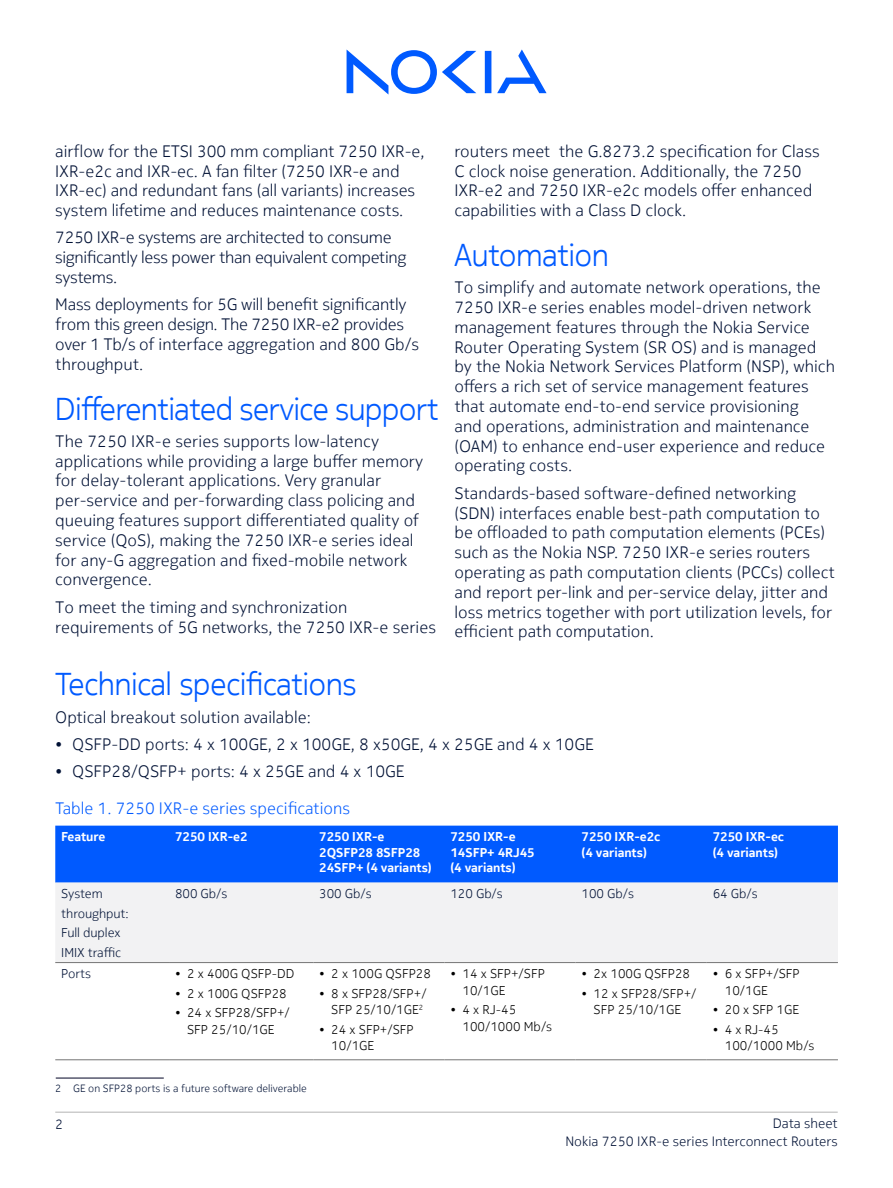
<style>
.page{position:relative;width:893px;height:1188px;background:#fff}
.page>*{position:absolute;margin:0;border:0;box-sizing:border-box;transform-origin:0 0}
.t1{font:300 31.5px "Nokia Pure Headline";letter-spacing:-.005em;color:#005aff}
.t2{font:300 16.5px/19.8px "Nokia Pure Text";color:#001135}
.t3{font:300 16.5px/19.8px "Nokia Pure Text";letter-spacing:-.02em;color:#001135}
.t4{font:300 16.5px "Nokia Pure Text";color:#005aff}
.t5{font:300 13.5px/18.6px "Nokia Pure Text";color:#001135;text-align:right}
.t6{font:300 12.75px/16.5px "Nokia Pure Text";color:#000}
.t7{font:700 12.75px/15.3px "Nokia Pure Text";letter-spacing:-.005em;color:#fff}
.t8{font:300 12.75px/19.5px "Nokia Pure Text";letter-spacing:-.005em;color:#001135}
.t9{font:300 10.5px "Nokia Pure Text";color:#001135}
</style>
<div class="page">
<hr style="left:55px;top:1112px;width:783px;height:1px;background:#ccc">
<svg style="left:347px;top:50px;width:200px;height:45px"></svg>
<div style="left:55px;top:826px;width:783px;height:57px;background:#005aff"></div>
<div style="left:56px;top:883px;width:782px;height:79px;background:#f2f2f3"></div>
<hr style="left:55px;top:962px;width:114px;height:1px;background:#757575">
<hr style="left:169px;top:962px;width:144px;height:1px;background:#757575">
<hr style="left:313px;top:962px;width:131px;height:1px;background:#757575">
<hr style="left:444px;top:962px;width:132px;height:1px;background:#757575">
<hr style="left:576px;top:962px;width:131px;height:1px;background:#757575">
<hr style="left:707px;top:962px;width:131px;height:1px;background:#757575">
<hr style="left:55px;top:1059px;width:114px;height:1px;background:#757575">
<hr style="left:169px;top:1059px;width:144px;height:1px;background:#757575">
<hr style="left:313px;top:1059px;width:131px;height:1px;background:#757575">
<hr style="left:444px;top:1059px;width:132px;height:1px;background:#757575">
<hr style="left:576px;top:1059px;width:131px;height:1px;background:#757575">
<hr style="left:707px;top:1059px;width:131px;height:1px;background:#757575">
<hr style="left:56px;top:1078px;width:108px;height:1px;background:#000324">
<p class="t2" style="left:55px;top:141px;width:371px">airflow for the ETSI 300 mm compliant 7250 IXR-e, IXR-e2c and IXR-ec. A fan filter (7250 IXR-e and IXR-ec) and redundant fans (all variants) increases system lifetime and reduces maintenance costs.</p>
<p class="t3" style="left:55px;top:228px;width:353px">7250 IXR-e systems are architected to consume significantly less power than equivalent competing systems.</p>
<p class="t2" style="left:55px;top:295px;width:365px">Mass deployments for 5G will benefit significantly from this green design. The 7250 IXR-e2 provides over 1 Tb/s of interface aggregation and 800 Gb/s throughput.</p>
<h1 class="t1" style="left:55px;top:389px;width:385px">Differentiated service support</h1>
<p class="t2" style="left:55px;top:431px;width:370px">The 7250 IXR-e series supports low-latency applications while providing a large buffer memory for delay-tolerant applications. Very granular per-service and per-forwarding class policing and queuing features support differentiated quality of service (QoS), making the 7250 IXR-e series ideal for any-G aggregation and fixed-mobile network convergence.</p>
<p class="t2" style="left:55px;top:597px;width:382px">To meet the timing and synchronization requirements of 5G networks, the 7250 IXR-e series</p>
<p class="t2" style="left:454px;top:141px;width:367px">routers meet the G.8273.2 specification for Class C clock noise generation. Additionally, the 7250<br>IXR-e2 and 7250 IXR-e2c models offer enhanced capabilities with a Class D clock.</p>
<h1 class="t1" style="left:454px;top:235px;width:156px">Automation</h1>
<p class="t2" style="left:454px;top:277px;width:382px">To simplify and automate network operations, the 7250 IXR-e series enables model-driven network management features through the Nokia Service Router Operating System (SR OS) and is managed by the Nokia Network Services Platform (NSP), which offers a rich set of service management features that automate end-to-end service provisioning<br>and operations, administration and maintenance (OAM) to enhance end-user experience and reduce operating costs.</p>
<p class="t2" style="left:454px;top:483px;width:382px">Standards-based software-defined networking (SDN) interfaces enable best-path computation to be offloaded to path computation elements (PCEs) such as the Nokia NSP. 7250 IXR-e series routers operating as path computation clients (PCCs) collect and report per-link and per-service delay, jitter and loss metrics together with port utilization levels, for efficient path computation.</p>
<h1 class="t1" style="left:55px;top:665px;width:302px">Technical specifications</h1>
<p class="t2" style="left:55px;top:707px;width:257px">Optical breakout solution available:</p>
<p class="t2" style="left:55px;top:734px;width:540px">• QSFP-DD ports: 4 x 100GE, 2 x 100GE, 8 x50GE, 4 x 25GE and 4 x 10GE</p>
<p class="t2" style="left:55px;top:762px;width:351px">• QSFP28/QSFP+ ports: 4 x 25GE and 4 x 10GE</p>
<p class="t4" style="left:55px;top:797px;width:296px">Table 1. 7250 IXR-e series specifications</p>
<p class="t7" style="left:61px;top:830px;width:46px">Feature</p>
<p class="t7" style="left:175px;top:830px;width:74px">7250 IXR-e2</p>
<p class="t7" style="left:319px;top:830px;width:114px">7250 IXR-e<br>2QSFP28 8SFP28<br>24SFP+ (4 variants)</p>
<p class="t7" style="left:450px;top:830px;width:86px">7250 IXR-e<br>14SFP+ 4RJ45 (4 variants)</p>
<p class="t7" style="left:582px;top:830px;width:80px">7250 IXR-e2c (4 variants)</p>
<p class="t7" style="left:713px;top:830px;width:73px">7250 IXR-ec (4 variants)</p>
<p class="t8" style="left:61px;top:884px;width:69px">System throughput:<br>Full duplex<br>IMIX traffic</p>
<p class="t8" style="left:175px;top:884px;width:54px">800 Gb/s</p>
<p class="t8" style="left:319px;top:884px;width:54px">300 Gb/s</p>
<p class="t8" style="left:450px;top:884px;width:54px">120 Gb/s</p>
<p class="t8" style="left:582px;top:884px;width:54px">100 Gb/s</p>
<p class="t8" style="left:713px;top:884px;width:46px">64 Gb/s</p>
<p class="t8" style="left:61px;top:964px;width:31px">Ports</p>
<p class="t6" style="left:175px;top:966px;width:121px">• 2 x 400G QSFP-DD</p>
<p class="t6" style="left:175px;top:985px;width:113px">• 2 x 100G QSFP28</p>
<p class="t6" style="left:175px;top:1005px;width:116px;text-align:center">• 24 x SFP28/SFP+/<br>SFP 25/10/1GE</p>
<p class="t6" style="left:725px;top:966px;width:76px;text-indent:-12px">• 6 x SFP+/SFP<br>10/1GE</p>
<p class="t6" style="left:713px;top:1002px;width:88px">• 20 x SFP 1GE</p>
<p class="t6" style="left:725px;top:1021px;width:91px;text-indent:-12px">• 4 x RJ-45<br>100/1000 Mb/s</p>
<p class="t6" style="left:462px;top:966px;width:84px;text-indent:-12px">• 14 x SFP+/SFP<br>10/1GE</p>
<p class="t6" style="left:462px;top:1002px;width:91px;text-indent:-12px">• 4 x RJ-45<br>100/1000 Mb/s</p>
<p class="t6" style="left:319px;top:966px;width:113px">• 2 x 100G QSFP28</p>
<p class="t6" style="left:319px;top:985px;width:109px;text-align:right">• 8 x SFP28/SFP+/<br>SFP 25/10/1GE<sup>2</sup></p>
<p class="t6" style="left:331px;top:1021px;width:84px;text-indent:-12px">• 24 x SFP+/SFP<br>10/1GE</p>
<p class="t6" style="left:582px;top:966px;width:110px">• 2x 100G QSFP28</p>
<p class="t6" style="left:582px;top:985px;width:116px;text-align:center">• 12 x SFP28/SFP+/<br>SFP 25/10/1GE</p>
<p class="t9" style="left:55px;top:1082px;width:253px">2 GE on SFP28 ports is a future software deliverable</p>
<p class="t5" style="left:55px;top:1115px;width:9px">2</p>
<p class="t5" style="left:565px;top:1114px;width:274px">Data sheet<br>Nokia 7250 IXR-e series Interconnect Routers</p>
</div>
